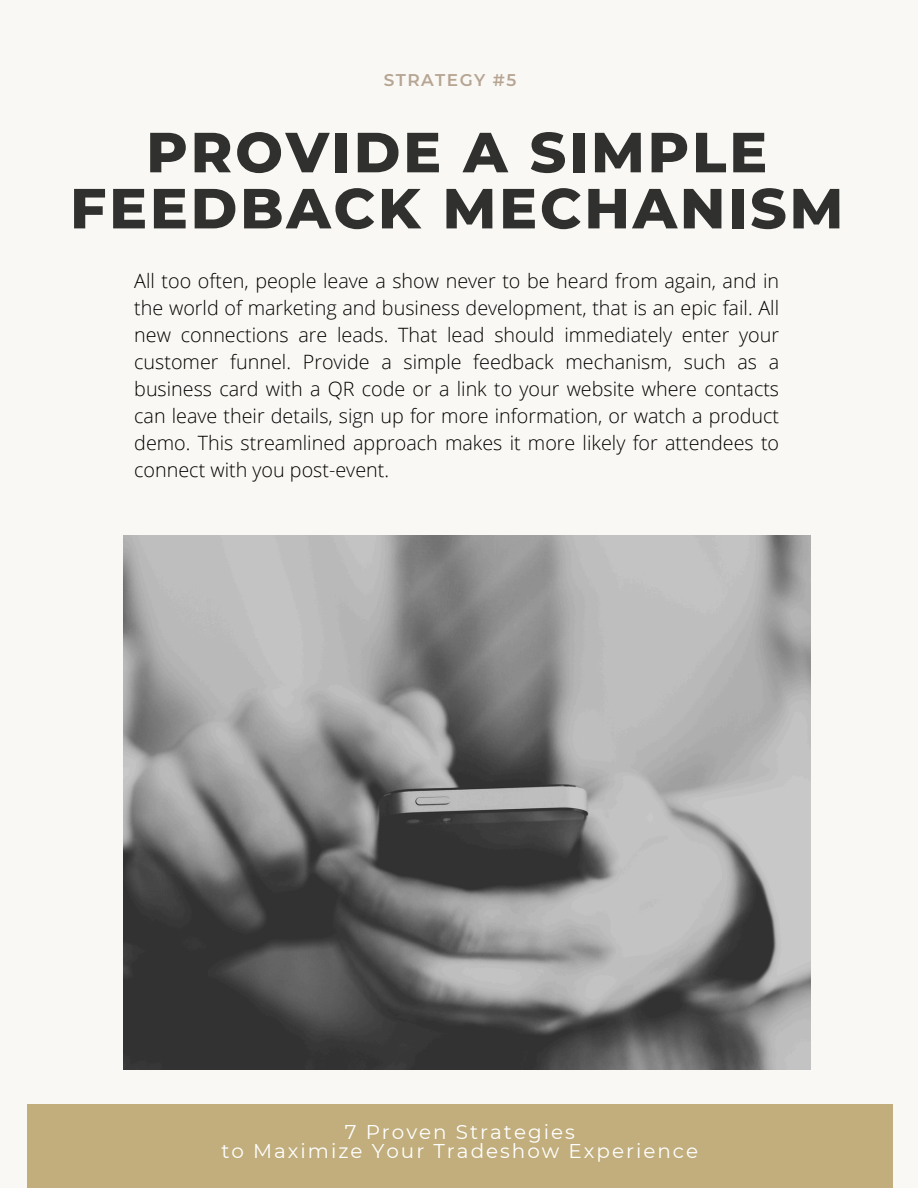
<style>
.page{position:relative;width:918px;height:1188px;background:#faf8f4}
.page>*{position:absolute;margin:0;border:0;box-sizing:border-box;transform-origin:0 0}
.t1{font:800 56.4px/56.1px "Montserrat";letter-spacing:.05em;color:#010101;text-align:center}
.t2{font:19.95px/19.2px "Montserrat";letter-spacing:.1em;color:#fff;text-align:center}
.t3{font:300 19.8px/27px "Open Sans";color:#010101;text-align:justify}
.t4{font:600 16.95px "Montserrat";letter-spacing:.085em;color:#b6a593}
</style>
<div class="page">
<div style="left:27px;top:1104px;width:866px;height:84px;background:#c1ae7c"></div>
<img style="left:123px;top:536px;width:687px;height:533px">
<h1 class="t4" style="left:384px;top:69px;width:134px">STRATEGY #5</h1>
<h1 class="t1" style="left:70px;top:124px;width:775px">PROVIDE A SIMPLE<br>FEEDBACK MECHANISM</h1>
<p class="t3" style="left:134px;top:267px;width:646px">All too often, people leave a show never to be heard from again, and in the world of marketing and business development, that is an epic fail. All new connections are leads. That lead should immediately enter your customer funnel. Provide a simple feedback mechanism, such as a business card with a QR code or a link to your website where contacts can leave their details, sign up for more information, or watch a product demo. This streamlined approach makes it more likely for attendees to connect with you post-event.</p>
<p class="t2" style="left:221px;top:1122px;width:478px">7 Proven Strategies<br>to Maximize Your Tradeshow Experience</p>
</div>
